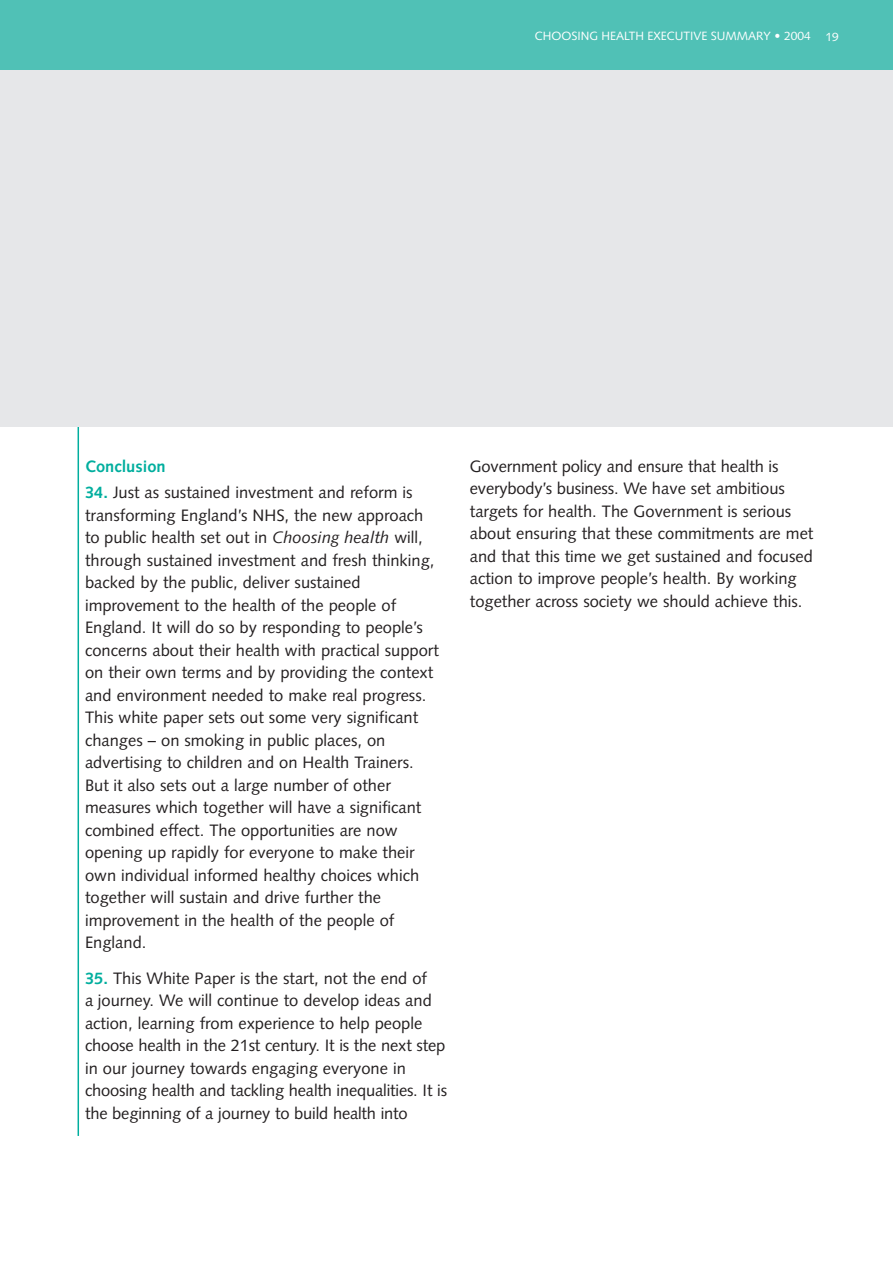
<style>
.page{position:relative;width:893px;height:1263px;background:#fff}
.page>*{position:absolute;margin:0;border:0;box-sizing:border-box;transform-origin:0 0}
.t1{font:16.5px/22.5px "Syntax";color:#231f20}
.t2{font:700 16.5px "Syntax";color:#00ae9e}
.t3{font:12px "Syntax";color:#fff}
.s1{font-weight:700;color:#00ae9e}
.s2{font-style:italic}
</style>
<div class="page">
<hr style="left:78px;top:86px;width:1px;height:1050px;background:#00ae9e">
<div style="left:0;top:0;width:893px;height:427px;background:#e6e7e9"></div>
<div style="left:0;top:0;width:893px;height:70px;background:#50c1b6"></div>
<p class="t3" style="left:535px;top:31px;width:306px">CHOOSING HEALTH EXECUTIVE SUMMARY • 2004 19</p>
<p class="t2" style="left:85px;top:459px;width:82px">Conclusion</p>
<p class="t1" style="left:85px;top:483px;width:355px"><span class="s1">34.</span> Just as sustained investment and reform is transforming England’s NHS, the new approach to public health set out in <span class="s2">Choosing health</span> will, through sustained investment and fresh thinking, backed by the public, deliver sustained improvement to the health of the people of England. It will do so by responding to people’s concerns about their health with practical support on their own terms and by providing the context and environment needed to make real progress.<br>This white paper sets out some very significant changes – on smoking in public places, on advertising to children and on Health Trainers.<br>But it also sets out a large number of other measures which together will have a significant combined effect. The opportunities are now opening up rapidly for everyone to make their own individual informed healthy choices which together will sustain and drive further the improvement in the health of the people of England.</p>
<p class="t1" style="left:85px;top:968px;width:364px"><span class="s1">35.</span> This White Paper is the start, not the end of<br>a journey. We will continue to develop ideas and action, learning from experience to help people choose health in the 21st century. It is the next step in our journey towards engaging everyone in choosing health and tackling health inequalities. It is the beginning of a journey to build health into</p>
<p class="t1" style="left:470px;top:456px;width:345px">Government policy and ensure that health is everybody’s business. We have set ambitious targets for health. The Government is serious about ensuring that these commitments are met and that this time we get sustained and focused action to improve people’s health. By working together across society we should achieve this.</p>
</div>
